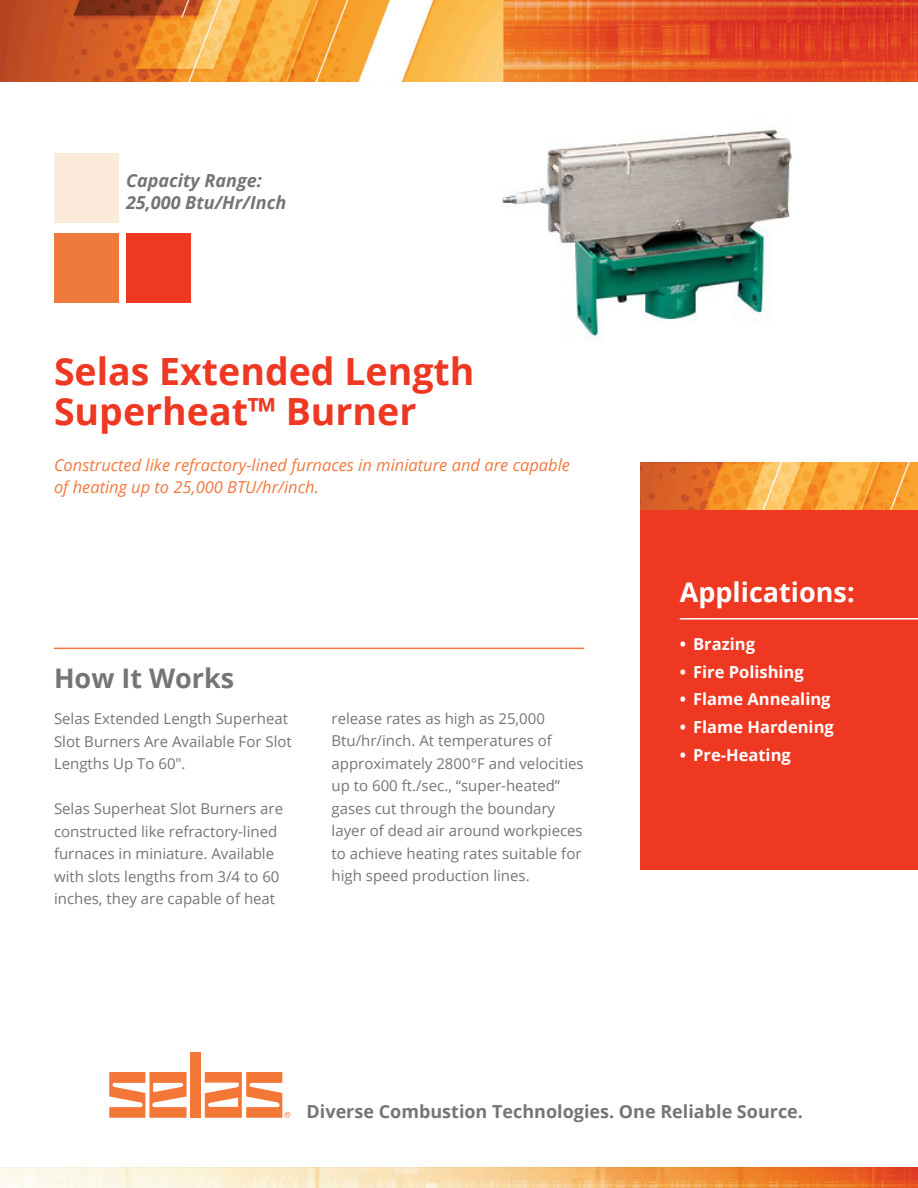
<style>
.page{position:relative;width:918px;height:1188px;background:#fff}
.page>*{position:absolute;margin:0;border:0;box-sizing:border-box;transform-origin:0 0}
.t1{font:700 37.5px "Open Sans";color:#ef3822}
.t2{font:700 27px "Open Sans";color:#fff}
.t3{font:700 27px "Open Sans";color:#767575}
.t4{font:700 18px "Open Sans";color:#767575}
.t5{font:italic 700 18px/22.5px "Open Sans";color:#767575}
.t6{font:italic 16.5px/22.5px "Open Sans";color:#f07a3e}
.t7{font:700 16.5px "Open Sans";color:#fff}
.t8{font:15px/22.5px "Open Sans";color:#767575}
</style>
<div class="page">
<div style="left:641px;top:478px;width:277px;height:392px;background:#ef3822"></div>
<hr style="left:54px;top:648px;width:530px;height:1px;background:#f07a3e">
<div style="left:54px;top:233px;width:64px;height:69px;background:#f07a3e"></div>
<div style="left:126px;top:233px;width:64px;height:69px;background:#ef3822"></div>
<hr style="left:680px;top:618px;width:238px;height:2px;background:#fff">
<div style="left:54px;top:153px;width:64px;height:70px;background:#fbeada"></div>
<img style="left:0;top:0;width:918px;height:82px">
<img style="left:502px;top:130px;width:290px;height:210px">
<img style="left:641px;top:462px;width:277px;height:48px">
<svg style="left:109px;top:1072px;width:78px;height:46px"></svg>
<div style="left:190px;top:1052px;width:11px;height:66px;background:#f37736"></div>
<svg style="left:205px;top:1072px;width:85px;height:46px"></svg>
<img style="left:0;top:1167px;width:918px;height:21px">
<p class="t5" style="left:126px;top:168px;width:162px">Capacity Range:<br>25,000 Btu/Hr/Inch</p>
<p class="t1" style="left:54px;top:345px;width:422px">Selas Extended Length</p>
<p class="t1" style="left:54px;top:385px;width:364px">Superheat™ Burner</p>
<p class="t6" style="left:54px;top:453px;width:518px">Constructed like refractory-lined furnaces in miniature and are capable of heating up to 25,000 BTU/hr/inch.</p>
<p class="t3" style="left:54px;top:660px;width:182px">How It Works</p>
<p class="t8" style="left:54px;top:707px;width:239px">Selas Extended Length Superheat<br>Slot Burners Are Available For Slot<br>Lengths Up To 60″.</p>
<p class="t8" style="left:54px;top:797px;width:231px">Selas Superheat Slot Burners are constructed like refractory-lined furnaces in miniature. Available with slots lengths from 3/4 to 60 inches, they are capable of heat</p>
<p class="t8" style="left:332px;top:707px;width:254px">release rates as high as 25,000<br>Btu/hr/inch. At temperatures of approximately 2800°F and velocities up to 600 ft./sec., “super-heated” gases cut through the boundary layer of dead air around workpieces to achieve heating rates suitable for high speed production lines.</p>
<p class="t2" style="left:680px;top:573px;width:176px">Applications:</p>
<p class="t7" style="left:680px;top:632px;width:77px">• Brazing</p>
<p class="t7" style="left:680px;top:660px;width:126px">• Fire Polishing</p>
<p class="t7" style="left:680px;top:688px;width:152px">• Flame Annealing</p>
<p class="t7" style="left:680px;top:716px;width:156px">• Flame Hardening</p>
<p class="t7" style="left:680px;top:743px;width:113px">• Pre-Heating</p>
<p class="t4" style="left:307px;top:1099px;width:498px">Diverse Combustion Technologies. One Reliable Source.</p>
</div>
